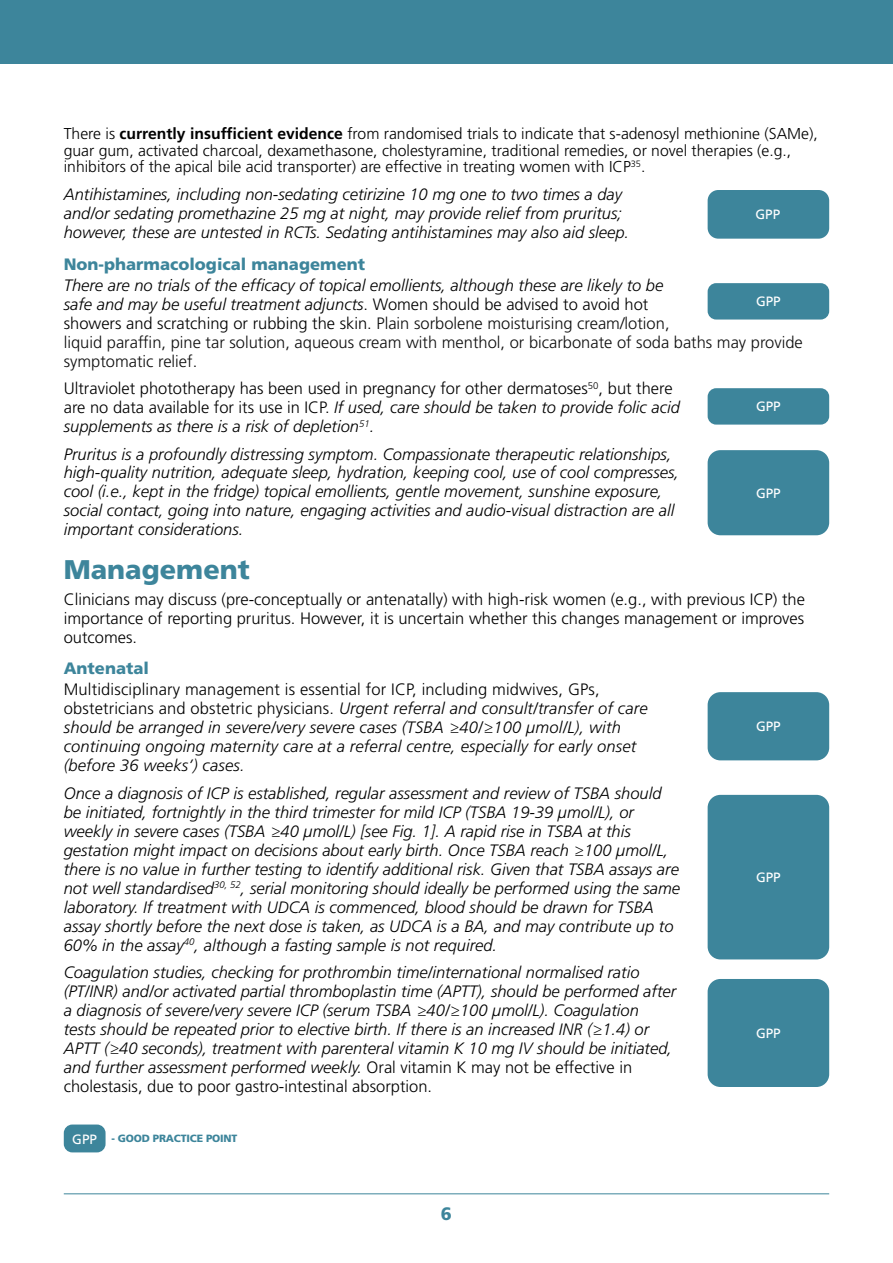
<style>
.page{position:relative;width:893px;height:1263px;background:#fff}
.page>*{position:absolute;margin:0;border:0;box-sizing:border-box;transform-origin:0 0}
.Body_Heading{font:900 27px "Frutiger LT Std";color:#3d859b}
.t1{font:900 18px "Frutiger LT Std";color:#3d859b}
.Body_Text_Proper{font:italic 300 16.5px/18.9px "Frutiger LT Std";color:#000}
.Body_Text_Proper-2{font:300 16.5px/18.9px "Frutiger LT Std";color:#000}
.Body_Text_Proper-3{font:300 16.5px/19px "Frutiger LT Std";color:#0f0f0f}
.Body_Text_Proper-4{font:900 16.5px "Frutiger LT Std";color:#3d859b}
.Body_Text_Proper-5{font:300 15.75px/16.5px "Frutiger LT Std";color:#000}
.Body_Text_Proper-6{font:13.5px "Frutiger LT Std";color:#fff}
.Body_Text_Proper-7{font:900 10.5px "Frutiger LT Std";letter-spacing:-.015em;color:#3d859b}
.s1{font-weight:700}
.s2{font-style:italic;color:#000}
.s3{color:#000}
.s4{font-style:italic}
.s5{font-style:normal}
</style>
<div class="page">
<div style="left:0;top:0;width:893px;height:64px;background:#3d859b"></div>
<hr style="left:64px;top:1193px;width:765px;height:1px;background:#3d859b">
<div style="left:708px;top:283px;width:121px;height:36px;background:#3d859b;border-radius:9px"></div>
<div style="left:708px;top:388px;width:121px;height:37px;background:#3d859b;border-radius:9px"></div>
<div style="left:708px;top:450px;width:121px;height:85px;background:#3d859b;border-radius:13px"></div>
<div style="left:708px;top:692px;width:121px;height:68px;background:#3d859b;border-radius:13px"></div>
<div style="left:708px;top:795px;width:121px;height:164px;background:#3d859b;border-radius:13px"></div>
<div style="left:708px;top:979px;width:121px;height:108px;background:#3d859b;border-radius:13px"></div>
<div style="left:708px;top:190px;width:121px;height:49px;background:#3d859b;border-radius:11px"></div>
<div style="left:64px;top:1124px;width:42px;height:28px;background:#3d859b;border-radius:9px"></div>
<p class="Body_Text_Proper-5" style="left:64px;top:126px;width:756px">There is <span class="s1">currently insufficient evidence</span> from randomised trials to indicate that s-adenosyl methionine (SAMe), guar gum, activated charcoal, dexamethasone, cholestyramine, traditional remedies, or novel therapies (e.g., inhibitors of the apical bile acid transporter) are effective in treating women with ICP<sup>35</sup>.</p>
<p class="Body_Text_Proper" style="left:64px;top:185px;width:567px">Antihistamines, including non-sedating cetirizine 10 mg one to two times a day and/or sedating promethazine 25 mg at night, may provide relief from pruritus; however, these are untested in RCTs. Sedating antihistamines may also aid sleep.</p>
<p class="Body_Text_Proper-4" style="left:64px;top:254px;width:303px">Non-pharmacological management</p>
<p class="Body_Text_Proper-3" style="left:64px;top:276px;width:741px"><span class="s2">There are no trials of the efficacy of topical emollients, although these are likely to be<br>safe and may be useful treatment adjuncts</span><span class="s3">. Women should be advised to avoid hot<br>showers and scratching or rubbing the skin.</span> Plain sorbolene moisturising cream/lotion,<br>liquid paraffin, pine tar solution, aqueous cream with menthol, or bicarbonate of soda baths may provide symptomatic relief.</p>
<p class="Body_Text_Proper-2" style="left:64px;top:379px;width:618px">Ultraviolet phototherapy has been used in pregnancy for other dermatoses<sup>50</sup>, but there are no data available for its use in ICP. <span class="s4">If used, care should be taken to provide folic acid supplements as there is a risk of depletion</span><sup>51</sup><span class="s4">.</span></p>
<p class="Body_Text_Proper" style="left:64px;top:444px;width:617px">Pruritus is a profoundly distressing symptom. Compassionate therapeutic relationships, high-quality nutrition, adequate sleep, hydration, keeping cool, use of cool compresses, cool (i.e., kept in the fridge) topical emollients, gentle movement, sunshine exposure, social contact, going into nature, engaging activities and audio-visual distraction are all important considerations.</p>
<p class="Body_Heading" style="left:64px;top:553px;width:188px">Management</p>
<p class="Body_Text_Proper-2" style="left:64px;top:590px;width:743px;text-align:justify">Clinicians may discuss (pre-conceptually or antenatally) with high-risk women (e.g., with previous ICP) the importance of reporting pruritus. However, it is uncertain whether this changes management or improves outcomes.</p>
<p class="Body_Text_Proper-4" style="left:64px;top:658px;width:87px">Antenatal</p>
<p class="Body_Text_Proper" style="left:64px;top:680px;width:585px"><span class="s5">Multidisciplinary management is essential for ICP, including midwives, GPs, obstetricians and obstetric physicians.</span> Urgent referral and consult/transfer of care should be arranged in severe/very severe cases (TSBA ≥40/≥100 µmol/L), with continuing ongoing maternity care at a referral centre, especially for early onset (before 36 weeks’) cases.</p>
<p class="Body_Text_Proper" style="left:64px;top:784px;width:618px">Once a diagnosis of ICP is established, regular assessment and review of TSBA should be initiated, fortnightly in the third trimester for mild ICP (TSBA 19-39 µmol/L), or weekly in severe cases (TSBA ≥40 µmol/L) [see Fig. 1]. A rapid rise in TSBA at this gestation might impact on decisions about early birth. Once TSBA reach ≥100 µmol/L, there is no value in further testing to identify additional risk. Given that TSBA assays are not well standardised<sup>30,</sup> <sup>52</sup>, serial monitoring should ideally be performed using the same laboratory. If treatment with UDCA is commenced, blood should be drawn for TSBA assay shortly before the next dose is taken, as UDCA is a BA, and may contribute up to 60% in the assay<sup>40</sup>, although a fasting sample is not required.</p>
<p class="Body_Text_Proper" style="left:64px;top:963px;width:614px">Coagulation studies, checking for prothrombin time/international normalised ratio (PT/INR) and/or activated partial thromboplastin time (APTT), should be performed after a diagnosis of severe/very severe ICP (serum TSBA ≥40/≥100 µmol/L). Coagulation<br>tests should be repeated prior to elective birth. If there is an increased INR (≥1.4) or APTT (≥40 seconds), treatment with parenteral vitamin K 10 mg IV should be initiated, and further assessment performed weekly. <span class="s5">Oral vitamin K may not be effective in cholestasis, due to poor gastro-intestinal absorption.</span></p>
<p class="Body_Text_Proper-6" style="left:755px;top:207px;width:26px">GPP</p>
<p class="Body_Text_Proper-6" style="left:756px;top:294px;width:26px">GPP</p>
<p class="Body_Text_Proper-6" style="left:756px;top:399px;width:26px">GPP</p>
<p class="Body_Text_Proper-6" style="left:756px;top:485px;width:26px">GPP</p>
<p class="Body_Text_Proper-6" style="left:756px;top:719px;width:26px">GPP</p>
<p class="Body_Text_Proper-6" style="left:756px;top:869px;width:26px">GPP</p>
<p class="Body_Text_Proper-6" style="left:756px;top:1025px;width:26px">GPP</p>
<p class="Body_Text_Proper-6" style="left:72px;top:1131px;width:26px">GPP</p>
<p class="Body_Text_Proper-7" style="left:111px;top:1132px;width:128px">- GOOD PRACTICE POINT</p>
<p class="t1" style="left:441px;top:1203px;width:13px">6</p>
</div>
